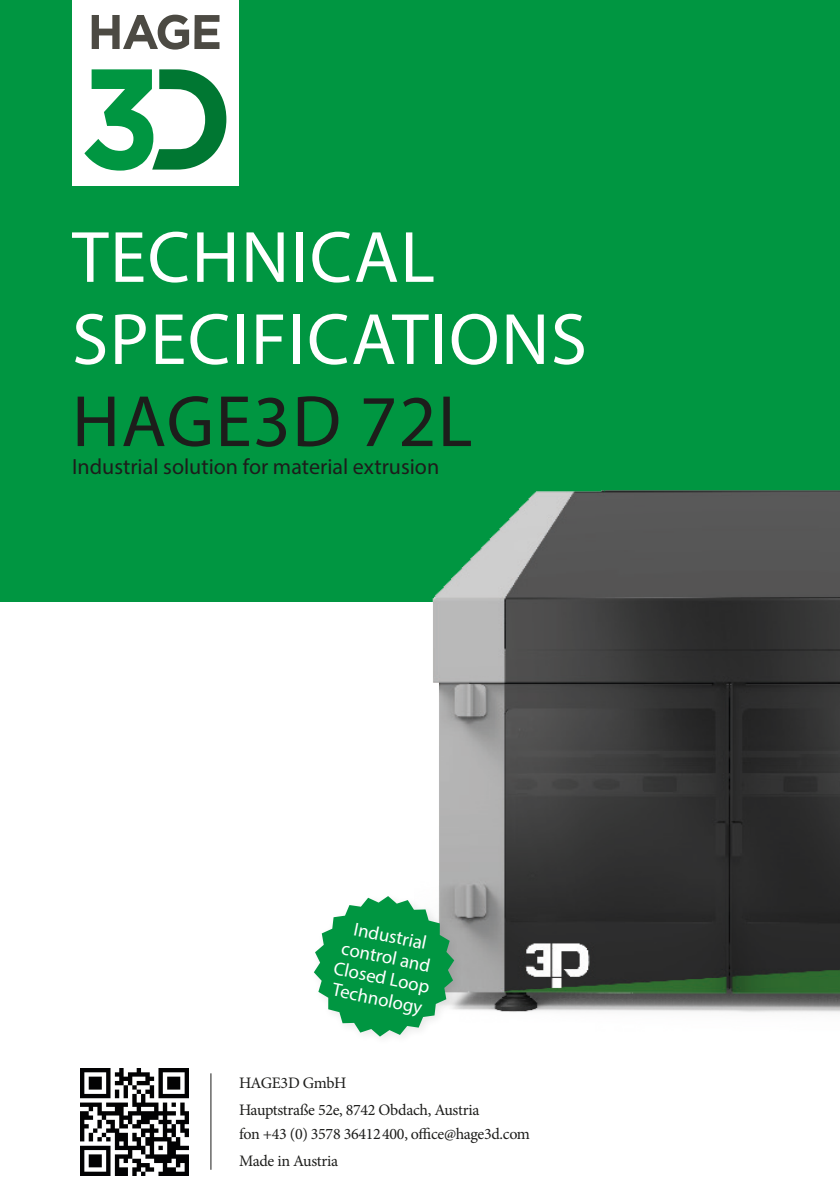
<style>
.page{position:relative;width:840px;height:1191px;background:#fff}
.page>*{position:absolute;margin:0;border:0;box-sizing:border-box;transform-origin:0 0}
.t1{font:73.4px/82px "Myriad Pro";letter-spacing:.02em;color:#fff}
.t2{font:73.4px "Myriad Pro";letter-spacing:.02em;color:#1d1d1b}
.t3{font:22px "Myriad Pro";color:#1d1d1b}
.t4{font:18.8px/21.2px "Myriad Pro";color:#fff;text-align:center}
.t5{font:16px "Minion Pro";letter-spacing:-.02em;color:#1d1d1b}
</style>
<div class="page">
<img style="left:80px;top:1068px;width:108px;height:107px">
<hr style="left:210px;top:1073px;width:1px;height:96px;background:#1d1d1b">
<div style="left:0;top:0;width:839px;height:601px;background:#009641"></div>
<img style="left:414px;top:490px;width:425px;height:523px">
<div style="left:309px;top:891px;width:155px;height:155px;background:#1d1d1b;opacity:.1"></div>
<svg style="left:314px;top:896px;width:140px;height:140px"></svg>
<div style="left:72px;top:0;width:166px;height:185px;background:#fff"></div>
<svg style="left:84px;top:69px;width:142px;height:102px"></svg>
<svg style="left:92px;top:15px;width:127px;height:35px"></svg>
<p class="t1" style="left:72px;top:215px;width:516px">TECHNICAL<br>SPECIFICATIONS</p>
<p class="t2" style="left:72px;top:376px;width:401px">HAGE3D 72L</p>
<p class="t3" style="left:72px;top:453px;width:368px">Industrial solution for material extrusion</p>
<p class="t4" style="left:344px;top:915px;width:99px;rotate:11deg">Industrial control and<br>Closed Loop<br>Technology</p>
<p class="t5" style="left:239px;top:1072px;width:109px">HAGE3D GmbH</p>
<p class="t5" style="left:239px;top:1099px;width:242px">Hauptstraße 52e, 8742 Obdach, Austria</p>
<p class="t5" style="left:239px;top:1122px;width:292px">fon +43 (0) 3578 36412400, office@hage3d.com</p>
<p class="t5" style="left:239px;top:1150px;width:101px">Made in Austria</p>
</div>
